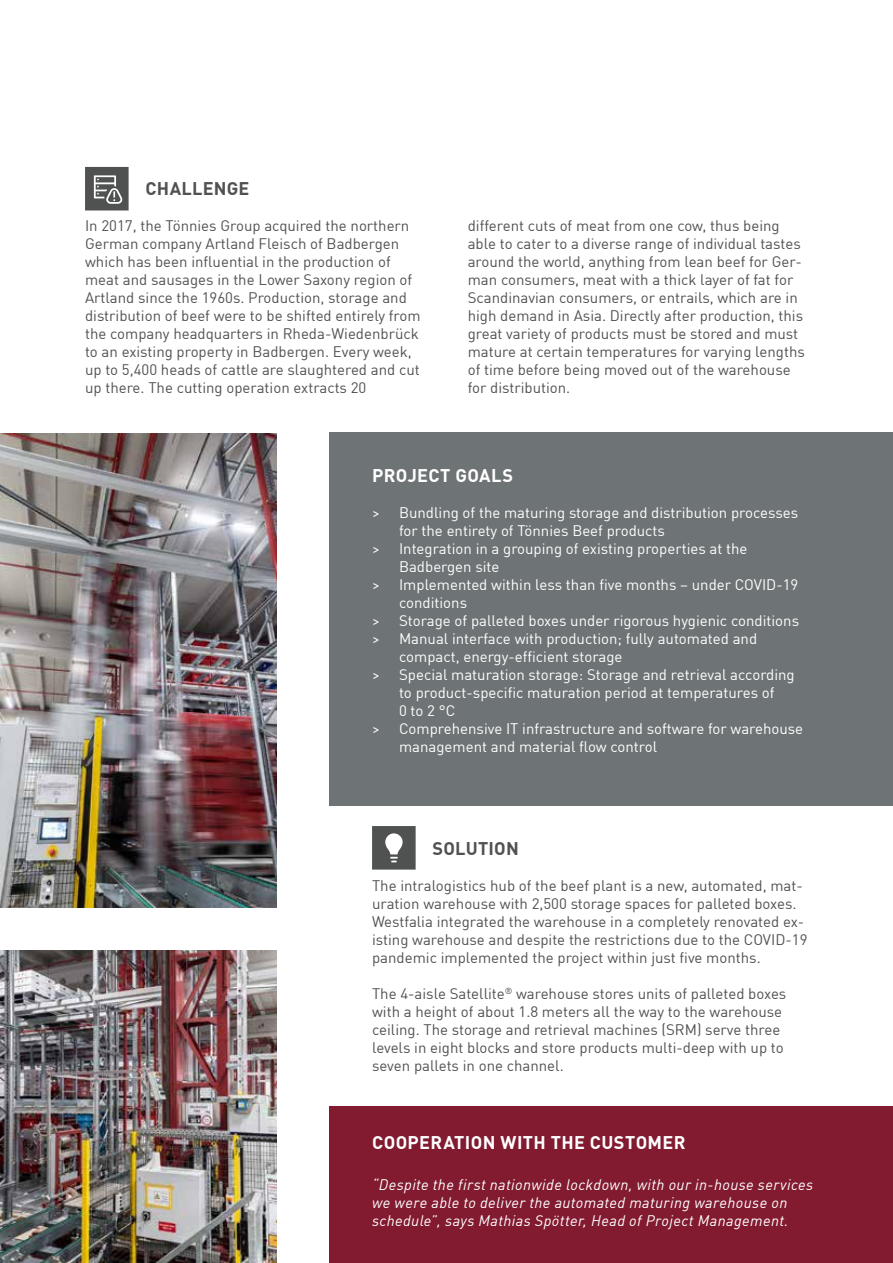
<style>
.page{position:relative;width:893px;height:1263px;background:#fff}
.page>*{position:absolute;margin:0;border:0;box-sizing:border-box;transform-origin:0 0}
.t1{font:700 18px "DIN Offc Pro";letter-spacing:.02em;color:#fff}
.t2{font:700 18px "DIN Offc Pro";letter-spacing:.01em;color:#505251}
.t3{font:15px/18px "DIN Offc Pro";color:#505251}
.t4{font:15px "DIN Offc Pro";color:#fff}
.t5{font:italic 15px/18px "DIN Offc Pro";letter-spacing:.025em;color:#fff}
</style>
<div class="page">
<div style="left:330px;top:432px;width:563px;height:373px;background:#6e7375"></div>
<div style="left:330px;top:1107px;width:563px;height:156px;background:#821a30"></div>
<img style="left:0;top:434px;width:276px;height:474px">
<img style="left:0;top:950px;width:276px;height:313px">
<svg style="left:85px;top:167px;width:44px;height:43px;background:#696b6a"></svg>
<svg style="left:372px;top:826px;width:44px;height:43px;background:#6d6e6e"></svg>
<p class="t2" style="left:146px;top:174px;width:105px">CHALLENGE</p>
<p class="t3" style="left:85px;top:215px;width:337px">In 2017, the Tönnies Group acquired the northern German company Artland Fleisch of Badbergen which has been influential in the production of meat and sausages in the Lower Saxony region of Artland since the 1960s. Production, storage and distribution of beef were to be shifted entirely from the company headquarters in Rheda-Wiedenbrück to an existing property in Badbergen. Every week, up to 5,400 heads of cattle are slaughtered and cut up there. The cutting operation extracts 20</p>
<p class="t3" style="left:468px;top:215px;width:339px">different cuts of meat from one cow, thus being able to cater to a diverse range of individual tastes around the world, anything from lean beef for Ger&shy;man consumers, meat with a thick layer of fat for Scandinavian consumers, or entrails, which are in high demand in Asia. Directly after production, this great variety of products must be stored and must mature at certain temperatures for varying lengths of time before being moved out of the warehouse for distribution.</p>
<p class="t1" style="left:372px;top:460px;width:143px">PROJECT GOALS</p>
<p class="t4" style="left:372px;top:500px;width:428px">&gt; Bundling of the maturing storage and distribution processes</p>
<p class="t4" style="left:399px;top:518px;width:267px">for the entirety of Tönnies Beef products</p>
<p class="t4" style="left:372px;top:536px;width:377px">&gt; Integration in a grouping of existing properties at the</p>
<p class="t4" style="left:399px;top:554px;width:102px">Badbergen site</p>
<p class="t4" style="left:372px;top:572px;width:428px">&gt; Implemented within less than five months – under COVID-19</p>
<p class="t4" style="left:399px;top:590px;width:70px">conditions</p>
<p class="t4" style="left:372px;top:608px;width:428px">&gt; Storage of palleted boxes under rigorous hygienic conditions</p>
<p class="t4" style="left:372px;top:626px;width:387px">&gt; Manual interface with production; fully automated and</p>
<p class="t4" style="left:399px;top:644px;width:225px">compact, energy-efficient storage</p>
<p class="t4" style="left:372px;top:662px;width:424px">&gt; Special maturation storage: Storage and retrieval according</p>
<p class="t4" style="left:399px;top:680px;width:377px">to product-specific maturation period at temperatures of</p>
<p class="t4" style="left:399px;top:698px;width:58px">0 to 2 °C</p>
<p class="t4" style="left:372px;top:716px;width:433px">&gt; Comprehensive IT infrastructure and software for warehouse</p>
<p class="t4" style="left:399px;top:734px;width:260px">management and material flow control</p>
<p class="t2" style="left:433px;top:833px;width:88px">SOLUTION</p>
<p class="t3" style="left:372px;top:875px;width:437px">The intralogistics hub of the beef plant is a new, automated, mat&shy;uration warehouse with 2,500 storage spaces for palleted boxes.<br>Westfalia integrated the warehouse in a completely renovated ex&shy;isting warehouse and despite the restrictions due to the COVID-19 pandemic implemented the project within just five months.</p>
<p class="t3" style="left:372px;top:983px;width:416px">The 4-aisle Satellite<sup>®</sup> warehouse stores units of palleted boxes with a height of about 1.8 meters all the way to the warehouse ceiling. The storage and retrieval machines (SRM) serve three levels in eight blocks and store products multi-deep with up to seven pallets in one channel.</p>
<p class="t1" style="left:372px;top:1127px;width:315px">COOPERATION WITH THE CUSTOMER</p>
<p class="t5" style="left:372px;top:1174px;width:443px">“Despite the first nationwide lockdown, with our in-house services we were able to deliver the automated maturing warehouse on schedule”, says Mathias Spötter, Head of Project Management.</p>
</div>
